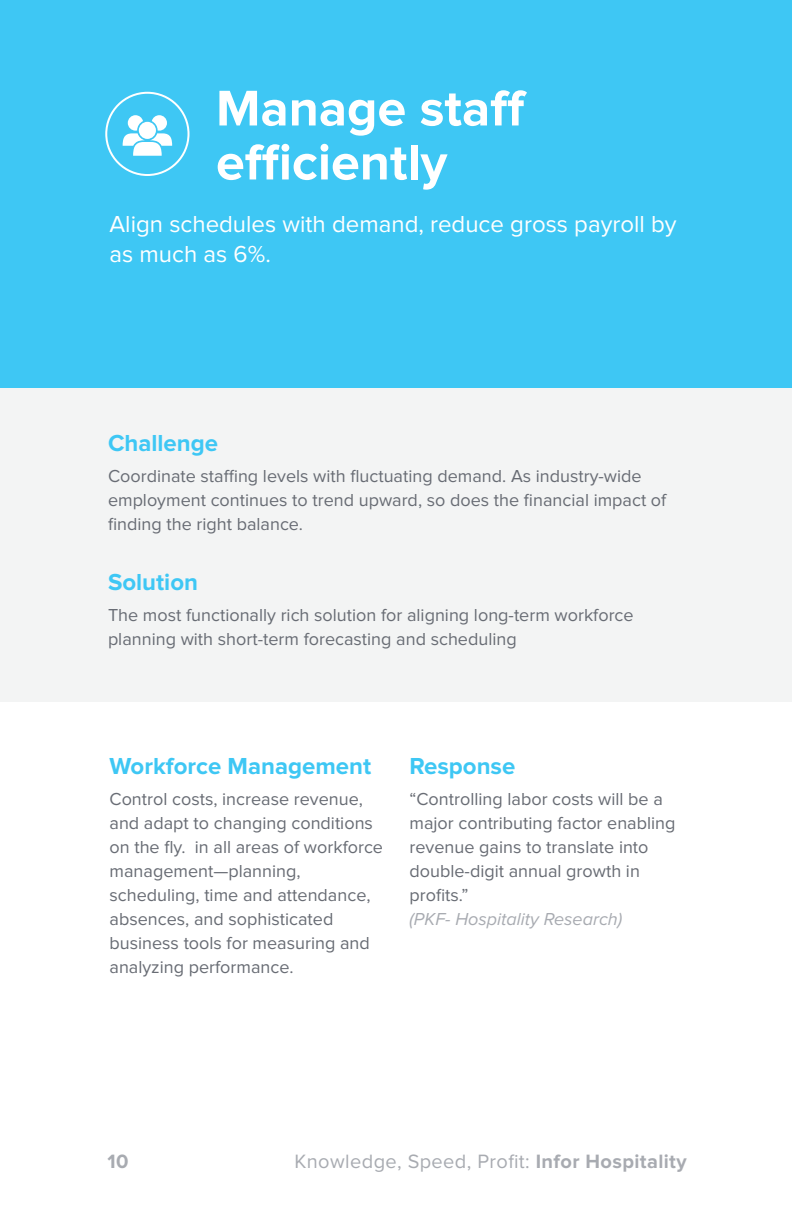
<style>
.page{position:relative;width:792px;height:1224px;background:#fff}
.page>*{position:absolute;margin:0;border:0;box-sizing:border-box;transform-origin:0 0}
.t1{font:700 52px/54px "Proxima Nova";color:#fff}
.t2{font:24px/30px "Proxima Nova";color:#fff}
.t3{font:700 24px "Proxima Nova";color:#3ec7f4}
.t4{font:20px "Proxima Nova";letter-spacing:.02em;color:#a8abb1}
.t5{font:700 20px "Proxima Nova";color:#a8abb1}
.t6{font:18px/24px "Proxima Nova";color:#686c74}
.t7{font:italic 18px "Proxima Nova";color:#a8abb1}
.s1{font-weight:700}
</style>
<div class="page">
<div style="left:0;top:383px;width:792px;height:318px;background:#f3f4f4"></div>
<div style="left:0;top:0;width:792px;height:387px;background:#3ec7f4"></div>
<div style="left:105px;top:92px;width:85px;height:84px;border:2px solid #fff;border-radius:50%"></div>
<svg style="left:123px;top:115px;width:49px;height:41px"></svg>
<p class="t1" style="left:216px;top:83px;width:312px">Manage staff efficiently</p>
<p class="t2" style="left:110px;top:210px;width:569px">Align schedules with demand, reduce gross payroll by as much as 6%.</p>
<p class="t3" style="left:108px;top:432px;width:112px">Challenge</p>
<p class="t6" style="left:108px;top:465px;width:560px">Coordinate staffing levels with fluctuating demand. As industry-wide employment continues to trend upward, so does the financial impact of finding the right balance.</p>
<p class="t3" style="left:108px;top:571px;width:92px">Solution</p>
<p class="t6" style="left:108px;top:604px;width:527px">The most functionally rich solution for aligning long-term workforce planning with short-term forecasting and scheduling</p>
<p class="t3" style="left:110px;top:755px;width:263px">Workforce Management</p>
<p class="t6" style="left:110px;top:788px;width:275px">Control costs, increase revenue, and adapt to changing conditions on the fly. in all areas of workforce management—planning, scheduling, time and attendance, absences, and sophisticated business tools for measuring and analyzing performance.</p>
<p class="t3" style="left:410px;top:755px;width:107px">Response</p>
<p class="t6" style="left:410px;top:788px;width:268px">“Controlling labor costs will be a major contributing factor enabling revenue gains to translate into double-digit annual growth in profits.”</p>
<p class="t7" style="left:410px;top:911px;width:214px">(PKF- Hospitality Research)</p>
<p class="t5" style="left:108px;top:1152px;width:23px">10</p>
<p class="t4" style="left:294px;top:1152px;width:394px">Knowledge, Speed, Profit: <span class="s1">Infor Hospitality</span></p>
</div>
